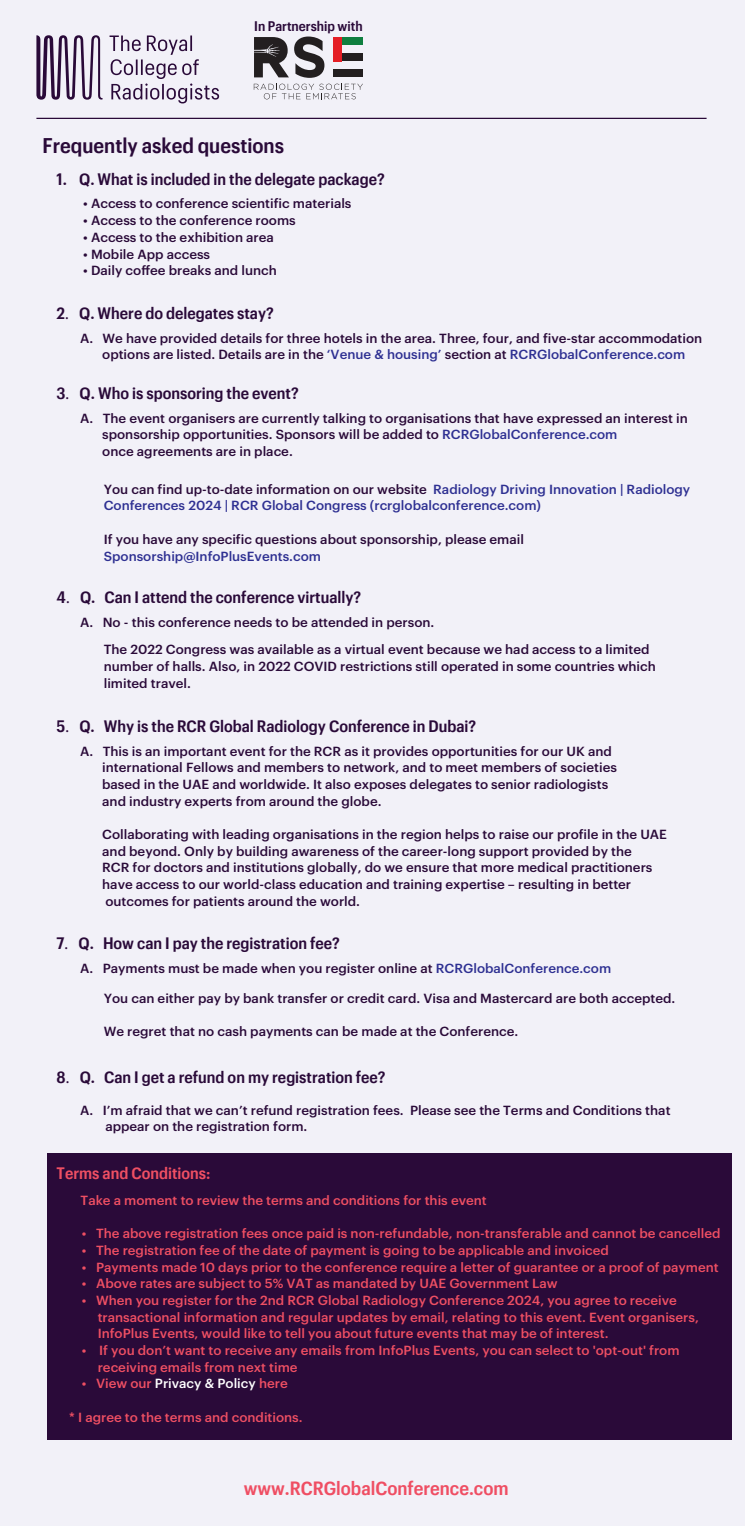
<style>
.page{position:relative;width:745px;height:1526px;background:#fff}
.page>*{position:absolute;margin:0;border:0;box-sizing:border-box;transform-origin:0 0}
.t1{font:20.75px "Graphik Comp LC Web Semibd";color:#2a0a39}
.t2{font:18.75px "Graphik Comp LC Web Semibd";color:#ef4e63}
.t3{font:16.12px "Graphik Comp LC Web Semibd";color:#2a0a39}
.t4{font:16.12px "Graphik Comp LC Web Semibd";color:#ef4f63}
.t5{font:13.62px "Graphik Comp LC Web Semibd";color:#2a0a39}
.t6{font:500 13px/16.6px "Graphik";color:#2a0a39}
.t7{font:500 13px/16.6px "Graphik";color:#ef4f63}
.t8{font:500 13px/16.6px "Graphik";color:#2e3092}
.t9{font:500 13px "Graphik";color:#fff}
.s1{font-family:"Myriad Pro"}
.s2{color:#2e3092}
.s3{color:#2a0a39}
.s4{color:#ef4f63}
</style>
<div class="page">
<div style="left:0;top:0;width:744px;height:1525px;background:#f2f1f8"></div>
<svg style="left:36px;top:35px;width:183px;height:68px"></svg>
<svg style="left:253px;top:84px;width:110px;height:15px"></svg>
<div style="left:333px;top:37px;width:29px;height:8px;background:#0f7f3f"></div>
<div style="left:333px;top:53px;width:29px;height:8px;background:#231f20"></div>
<div style="left:333px;top:69px;width:29px;height:8px;background:#231f20"></div>
<div style="left:333px;top:37px;width:8px;height:24px;background:#e41e25"></div>
<svg style="left:254px;top:37px;width:70px;height:41px"></svg>
<hr style="left:36px;top:118px;width:670px;height:1px;background:#2a0a39">
<div style="left:47px;top:1153px;width:684px;height:286px;background:#2a0a39"></div>
<p class="t5" style="left:254px;top:17px;width:110px">In Partnership with</p>
<h1 class="t1" style="left:43px;top:130px;width:243px">Frequently asked questions</h1>
<p class="t3" style="left:57px;top:167px;width:329px">1. Q. What is included in the delegate package?</p>
<p class="t6" style="left:83px;top:194px;width:269px">• Access to conference scientific materials</p>
<p class="t6" style="left:83px;top:211px;width:214px">• Access to the conference rooms</p>
<p class="t6" style="left:83px;top:228px;width:192px">• Access to the exhibition area</p>
<p class="t6" style="left:83px;top:244px;width:128px">• Mobile App access</p>
<p class="t6" style="left:83px;top:261px;width:195px">• Daily coffee breaks and lunch</p>
<p class="t3" style="left:57px;top:301px;width:218px">2<span class="s1">.</span> Q. Where do delegates stay?</p>
<p class="t6" style="left:80px;top:328px;width:623px;text-align:center">A. We have provided details for three hotels in the area. Three, four, and five-star accommodation options are listed. Details are in the <span class="s2">‘Venue &amp; housing’</span> section at <span class="s2">RCRGlobalConference.com</span></p>
<p class="t3" style="left:57px;top:381px;width:243px">3<span class="s1">.</span> Q. Who is sponsoring the event?</p>
<p class="t6" style="left:102px;top:408px;width:586px;text-indent:-22px">A. The event organisers are currently talking to organisations that have expressed an interest in sponsorship opportunities. Sponsors will be added to <span class="s2">RCRGlobalConference.com<br></span>once agreements are in place.</p>
<p class="t8" style="left:104px;top:479px;width:587px"><span class="s3">You can find up-to-date information on our website</span> Radiology Driving Innovation | Radiology<br>Conferences 2024 | RCR Global Congress (rcrglobalconference.com)</p>
<p class="t6" style="left:104px;top:529px;width:421px">If you have any specific questions about sponsorship, please email</p>
<p class="t8" style="left:104px;top:546px;width:219px">Sponsorship@InfoPlusEvents.com</p>
<p class="t3" style="left:57px;top:585px;width:306px">4<span class="s1">.</span> Q. Can I attend the conference virtually?</p>
<p class="t6" style="left:80px;top:612px;width:355px">A. No - this conference needs to be attended in person.</p>
<p class="t6" style="left:104px;top:640px;width:553px">The 2022 Congress was available as a virtual event because we had access to a limited number of halls. Also, in 2022 COVID restrictions still operated in some countries which limited travel.</p>
<p class="t3" style="left:57px;top:714px;width:421px">5<span class="s1">.</span> Q. Why is the RCR Global Radiology Conference in Dubai?</p>
<p class="t6" style="left:102px;top:741px;width:516px;text-indent:-22px">A. This is an important event for the RCR as it provides opportunities for our UK and international Fellows and members to network, and to meet members of societies based in the UAE and worldwide. It also exposes delegates to senior radiologists and industry experts from around the globe.</p>
<p class="t6" style="left:102px;top:824px;width:566px">Collaborating with leading organisations in the region helps to raise our profile in the UAE and beyond. Only by building awareness of the career-long support provided by the<br>RCR for doctors and institutions globally, do we ensure that more medical practitioners have access to our world-class education and training expertise – resulting in better outcomes for patients around the world.</p>
<p class="t3" style="left:57px;top:931px;width:284px">7<span class="s1">.</span> Q. How can I pay the registration fee?</p>
<p class="t6" style="left:80px;top:958px;width:532px">A. Payments must be made when you register online at <span class="s2">RCRGlobalConference.com</span></p>
<p class="t6" style="left:104px;top:988px;width:573px">You can either pay by bank transfer or credit card. Visa and Mastercard are both accepted.</p>
<p class="t6" style="left:104px;top:1022px;width:416px">We regret that no cash payments can be made at the Conference.</p>
<p class="t3" style="left:57px;top:1065px;width:330px">8<span class="s1">.</span> Q. Can I get a refund on my registration fee?</p>
<p class="t6" style="left:105px;top:1100px;width:566px;text-indent:-25px">A. I’m afraid that we can’t refund registration fees. Please see the Terms and Conditions that appear on the registration form.</p>
<p class="t4" style="left:57px;top:1160px;width:155px">Terms and Conditions:</p>
<p class="t7" style="left:81px;top:1190px;width:407px">Take a moment to review the terms and conditions for this event</p>
<p class="t7" style="left:82px;top:1223px;width:639px">• The above registration fees once paid is non-refundable, non-transferable and cannot be cancelled</p>
<p class="t7" style="left:82px;top:1240px;width:528px">• The registration fee of the date of payment is going to be applicable and invoiced</p>
<p class="t7" style="left:82px;top:1257px;width:638px">• Payments made 10 days prior to the conference require a letter of guarantee or a proof of payment</p>
<p class="t7" style="left:82px;top:1273px;width:477px">• Above rates are subject to 5% VAT as mandated by UAE Government Law</p>
<p class="t7" style="left:98px;top:1290px;width:602px;text-indent:-16px">• When you register for the 2nd RCR Global Radiology Conference 2024, you agree to receive transactional information and regular updates by email, relating to this event. Event organisers,<br>InfoPlus Events, would like to tell you about future events that may be of interest.</p>
<p class="t7" style="left:98px;top:1340px;width:583px;text-indent:-16px">• If you don’t want to receive any emails from InfoPlus Events, you can select to 'opt-out' from receiving emails from next time</p>
<p class="t9" style="left:82px;top:1373px;width:207px"><span class="s4">• View our</span> Privacy &amp; Policy <span class="s4">here</span></p>
<p class="t7" style="left:69px;top:1407px;width:235px">* I agree to the terms and conditions.</p>
<h2 class="t2" style="left:244px;top:1473px;width:266px">www.RCRGlobalConference.com</h2>
</div>
